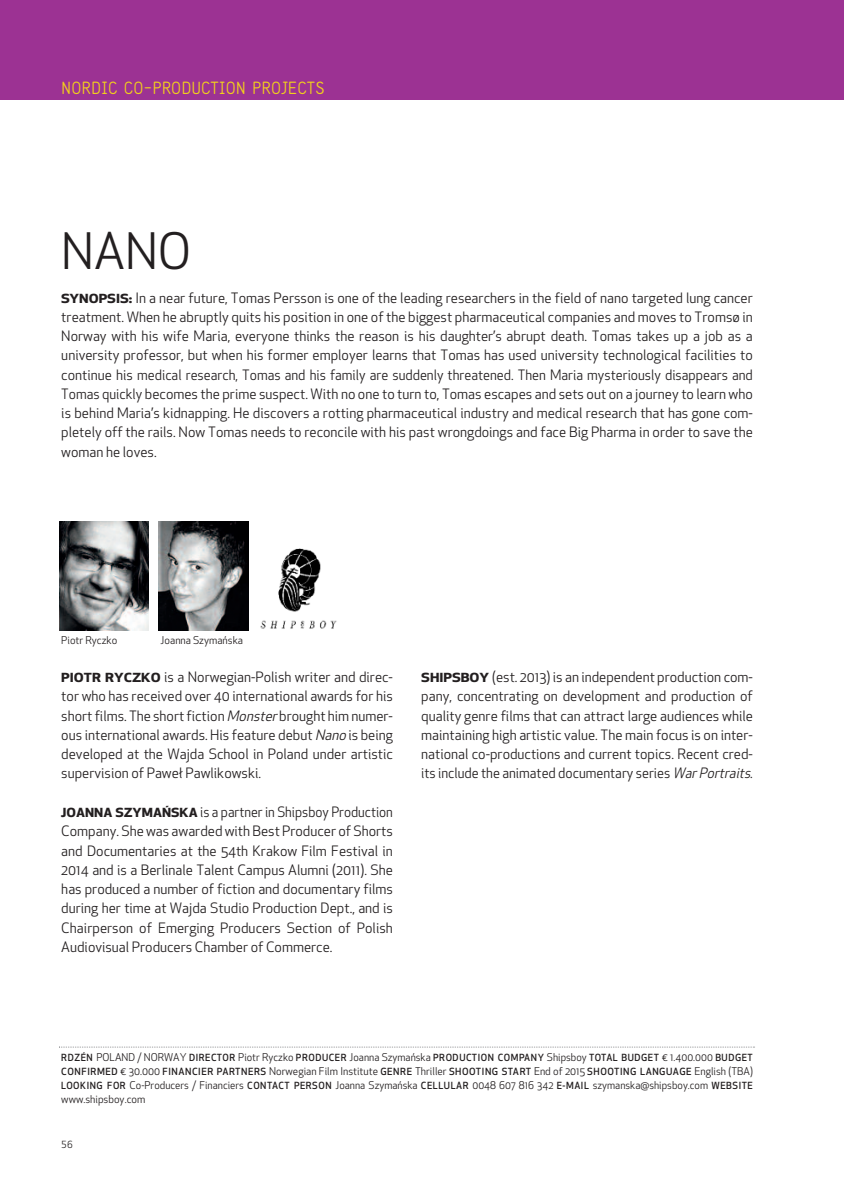
<style>
.page{position:relative;width:844px;height:1191px;background:#fff}
.page>*{position:absolute;margin:0;border:0;box-sizing:border-box;transform-origin:0 0}
.t1{font:49px "Apex New PS Book Proportional";color:#231f20}
.t2{font:17.5px "Storno";color:#f2d01b}
.t3{font:14px/19.2px "Apex New";color:#231f20;text-align:justify}
.t4{font:14px/19.2px "Apex New";color:#231f20;text-align:justify;scale:.95 1}
.t5{font:10.5px/14px "Apex New";color:#231f20}
.t6{font:9.62px "Apex New PS Medium Proportional";letter-spacing:.06em;color:#231f20}
.t7{font:9.62px "Apex New PS Book Tabular";color:#231f20}
.s1{font-family:"Apex New PS Bold Proportional";font-size:12.25px}
.s2{font-weight:700;font-size:12.25px}
.s3{font-style:italic}
.s4{font-family:"Apex New PS Medium Proportional";font-size:9.62px}
.s5{font-family:"Apex New";font-size:10.5px}
</style>
<div class="page">
<div style="left:0;top:0;width:843px;height:99px;background:#9c3293"></div>
<img style="left:60px;top:521px;width:89px;height:109px">
<img style="left:159px;top:521px;width:89px;height:109px">
<img style="left:260px;top:548px;width:77px;height:81px">
<svg style="left:59px;top:1046px;width:696px;height:1px"></svg>
<p class="t2" style="left:61px;top:81px;width:265px">NORDIC CO-PRODUCTION PROJECTS</p>
<h1 class="t1" style="left:61px;top:232px;width:131px">NANO</h1>
<p class="t3" style="left:61px;top:289px;width:692px"><span class="s1">SYNOPSIS:</span> In a near future, Tomas Persson is one of the leading researchers in the field of nano targeted lung cancer treatment. When he abruptly quits his position in one of the biggest pharmaceutical companies and moves to Tromsø in Norway with his wife Maria, everyone thinks the reason is his daughter’s abrupt death. Tomas takes up a job as a university professor, but when his former employer learns that Tomas has used university technological facilities to continue his medical research, Tomas and his family are suddenly threatened. Then Maria mysteriously disappears and Tomas quickly becomes the prime suspect. With no one to turn to, Tomas escapes and sets out on a journey to learn who is behind Maria’s kidnapping. He discovers a rotting pharmaceutical industry and medical research that has gone com&shy;pletely off the rails. Now Tomas needs to reconcile with his past wrongdoings and face Big Pharma in order to save the woman he loves.</p>
<p class="t5" style="left:61px;top:634px;width:57px">Piotr Ryczko</p>
<p class="t5" style="left:160px;top:634px;width:84px">Joanna Szymańska</p>
<p class="t3" style="left:61px;top:669px;width:333px"><span class="s2">PIOTR RYCZKO</span> is a Norwegian-Polish writer and direc&shy;tor who has received over 40 international awards for his short films. The short fiction <span class="s3">Monster</span>brought him numer&shy;ous international awards. His feature debut <span class="s3">Nano</span>is being developed at the Wajda School in Poland under artistic supervision of Paweł Pawlikowski.</p>
<p class="t4" style="left:61px;top:804px;width:350px"><span class="s2">JOANNA SZYMAŃSKA</span> is a partner in Shipsboy Production Company. She was awarded with Best Producer of Shorts and Documentaries at the 54th Krakow Film Festival in 2014 and is a Berlinale Talent Campus Alumni (2011). She has produced a number of fiction and documentary films during her time at Wajda Studio Production Dept., and is Chairperson of Emerging Producers Section of Polish Audiovisual Producers Chamber of Commerce.</p>
<p class="t3" style="left:421px;top:669px;width:333px"><span class="s2">SHIPSBOY</span> (est. 2013) is an independent production com&shy;pany, concentrating on development and production of quality genre films that can attract large audiences while maintaining high artistic value. The main focus is on inter&shy;national co-productions and current topics. Recent cred&shy;its include the animated documentary series <span class="s3">WarPortraits</span>.</p>
<p class="t5" style="left:61px;top:1051px;width:692px"><span class="s4">RDZÉN</span> POLAND / NORWAY <span class="s4">DIRECTOR</span> Piotr Ryczko <span class="s4">PRODUCER</span> Joanna Szymańska <span class="s4">PRODUCTION COMPANY</span> Shipsboy <span class="s4">TOTAL BUDGET</span> € 1.400.000 <span class="s4">BUDGET</span></p>
<p class="t6" style="left:61px;top:1067px;width:692px">CONFIRMED <span class="s5">€ 30.000</span> FINANCIER PARTNERS <span class="s5">Norwegian Film Institute</span> GENRE <span class="s5">Thriller</span> SHOOTING START <span class="s5">End of 2015</span> SHOOTING LANGUAGE <span class="s5">English (TBA)</span></p>
<p class="t5" style="left:61px;top:1079px;width:692px"><span class="s4">LOOKING FOR</span> Co-Producers / Financiers <span class="s4">CONTACT PERSON</span> Joanna Szymańska <span class="s4">CELLULAR</span> 0048 607 816 342 <span class="s4">E-MAIL</span> szymanska@shipsboy.com <span class="s4">WEBSITE </span>www.shipsboy.com</p>
<p class="t7" style="left:61px;top:1140px;width:13px">56</p>
</div>
